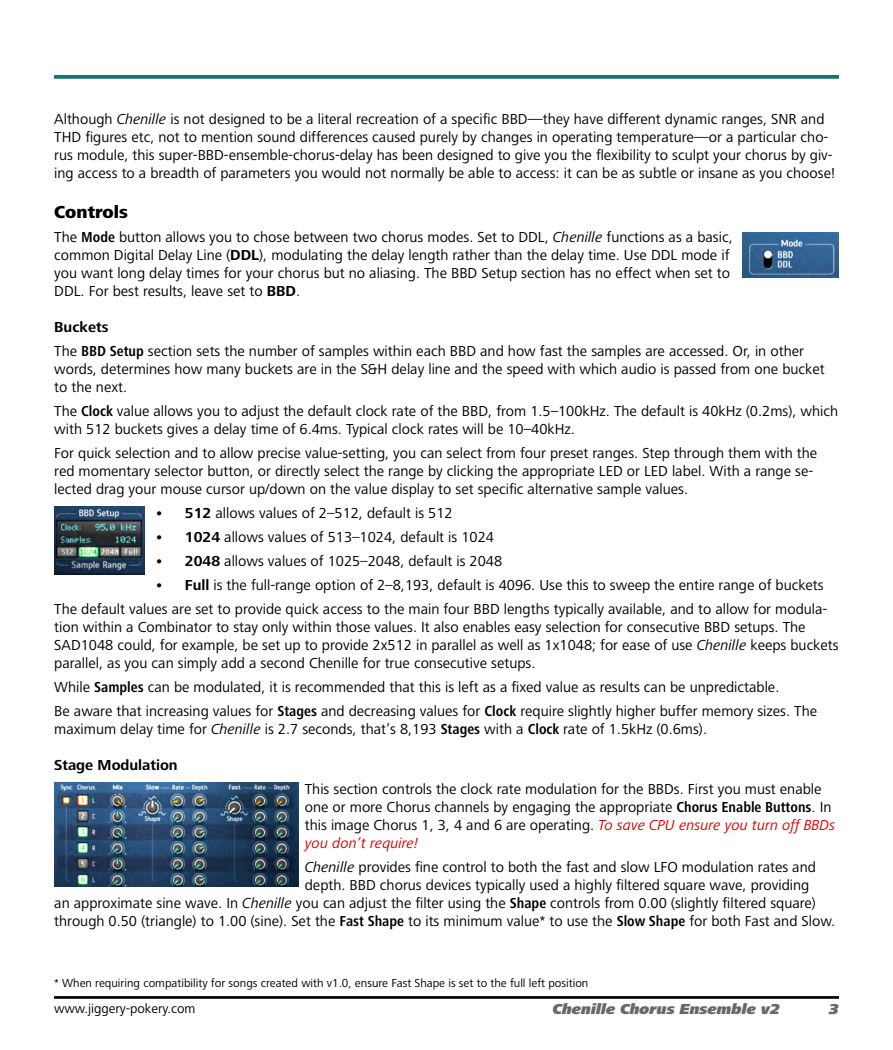
<style>
.page{position:relative;width:893px;height:1050px;background:#fff}
.page>*{position:absolute;margin:0;border:0;box-sizing:border-box;transform-origin:0 0}
.t1{font:800 18px "Frutiger Next LT";color:#000}
.t2{font:15px/18px "Frutiger Next LT";color:#000}
.t3{font:italic 900 15px "Frutiger Next LT";color:#67686b}
.t4{font:700 15px "Frutiger Next LT";color:#000}
.t5{font:13.5px "Frutiger Next LT";color:#000}
.t6{font:12px "Frutiger Next LT";color:#000}
.s1{font-style:italic}
.s2{font-weight:700;font-stretch:condensed}
.s3{font-weight:700}
.s4{font-style:italic;color:#d80000}
</style>
<div class="page">
<svg style="left:54px;top:75px;width:784px;height:4px;background:#1f7c78"></svg>
<hr style="left:54px;top:996px;width:784px;height:3px;background:#000">
<img style="left:54px;top:782px;width:244px;height:105px">
<img style="left:742px;top:233px;width:96px;height:44px">
<img style="left:54px;top:506px;width:91px;height:68px">
<p class="t2" style="left:54px;top:110px;width:782px">Although <span class="s1">Chenille</span> is not designed to be a literal recreation of a specific BBD—they have different dynamic ranges, SNR and THD figures etc, not to mention sound differences caused purely by changes in operating temperature—or a particular cho&shy;rus module, this super-BBD-ensemble-chorus-delay has been designed to give you the flexibility to sculpt your chorus by giv&shy;ing access to a breadth of parameters you would not normally be able to access: it can be as subtle or insane as you choose!</p>
<p class="t1" style="left:54px;top:202px;width:75px">Controls</p>
<p class="t2" style="left:54px;top:228px;width:679px">The <span class="s2">Mode</span> button allows you to chose between two chorus modes. Set to DDL, <span class="s1">Chenille</span> functions as a basic, common Digital Delay Line (<span class="s3">DDL</span>), modulating the delay length rather than the delay time. Use DDL mode if you want long delay times for your chorus but no aliasing. The BBD Setup section has no effect when set to DDL. For best results, leave set to <span class="s3">BBD</span>.</p>
<p class="t2" style="left:54px;top:315px;width:751px;line-height:24px"><span class="s3">Buckets<br></span>The <span class="s2">BBD Setup</span> section sets the number of samples within each BBD and how fast the samples are accessed. Or, in other</p>
<p class="t2" style="left:54px;top:360px;width:771px">words, determines how many buckets are in the S&amp;H delay line and the speed with which audio is passed from one bucket to the next.</p>
<p class="t2" style="left:54px;top:402px;width:785px">The <span class="s2">Clock</span> value allows you to adjust the default clock rate of the BBD, from 1.5–100kHz. The default is 40kHz (0.2ms), which with 512 buckets gives a delay time of 6.4ms. Typical clock rates will be 10–40kHz.</p>
<p class="t2" style="left:54px;top:444px;width:764px">For quick selection and to allow precise value-setting, you can select from four preset ranges. Step through them with the red momentary selector button, or directly select the range by clicking the appropriate LED or LED label. With a range se&shy;lected drag your mouse cursor up/down on the value display to set specific alternative sample values.</p>
<p class="t2" style="left:155px;top:504px;width:299px"><span class="s3">• 512</span> allows values of 2–512, default is 512</p>
<p class="t2" style="left:155px;top:528px;width:340px"><span class="s3">• 1024</span> allows values of 513–1024, default is 1024</p>
<p class="t2" style="left:155px;top:552px;width:348px"><span class="s3">• 2048</span> allows values of 1025–2048, default is 2048</p>
<p class="t2" style="left:54px;top:573px;width:774px;line-height:24px;text-align:right"><span class="s3">• Full</span> is the full-range option of 2–8,193, default is 4096. Use this to sweep the entire range of buckets<br>The default values are set to provide quick access to the main four BBD lengths typically available, and to allow for modula-</p>
<p class="t2" style="left:54px;top:618px;width:785px">tion within a Combinator to stay only within those values. It also enables easy selection for consecutive BBD setups. The<br>SAD1048 could, for example, be set up to provide 2x512 in parallel as well as 1x1048; for ease of use <span class="s1">Chenille</span> keeps buckets parallel, as you can simply add a second Chenille for true consecutive setups.</p>
<p class="t2" style="left:54px;top:675px;width:764px;line-height:24px">While <span class="s2">Samples</span> can be modulated, it is recommended that this is left as a fixed value as results can be unpredictable.<br>Be aware that increasing values for <span class="s2">Stages</span> and decreasing values for <span class="s2">Clock</span> require slightly higher buffer memory sizes. The</p>
<p class="t2" style="left:54px;top:720px;width:654px">maximum delay time for <span class="s1">Chenille</span> is 2.7 seconds, that’s 8,193 <span class="s2">Stages</span> with a <span class="s2">Clock</span> rate of 1.5kHz (0.6ms).</p>
<p class="t4" style="left:54px;top:756px;width:125px">Stage Modulation</p>
<p class="t2" style="left:304px;top:780px;width:531px">This section controls the clock rate modulation for the BBDs. First you must enable one or more Chorus channels by engaging the appropriate <span class="s2">Chorus Enable Buttons</span>. In this image Chorus 1, 3, 4 and 6 are operating. <span class="s4">To save CPU ensure you turn off BBDs you don’t require!</span></p>
<p class="t2" style="left:304px;top:858px;width:512px"><span class="s1">Chenille</span> provides fine control to both the fast and slow LFO modulation rates and</p>
<p class="t2" style="left:304px;top:876px;width:506px">depth. BBD chorus devices typically used a highly filtered square wave, providing</p>
<p class="t2" style="left:54px;top:894px;width:762px">an approximate sine wave. In <span class="s1">Chenille</span> you can adjust the filter using the <span class="s2">Shape</span> controls from 0.00 (slightly filtered square)</p>
<p class="t2" style="left:54px;top:912px;width:782px">through 0.50 (triangle) to 1.00 (sine). Set the <span class="s2">Fast Shape</span> to its minimum value* to use the <span class="s2">Slow Shape</span> for both Fast and Slow.</p>
<p class="t6" style="left:54px;top:976px;width:535px">* When requiring compatibility for songs created with v1.0, ensure Fast Shape is set to the full left position</p>
<p class="t5" style="left:54px;top:1001px;width:143px">www.jiggery-pokery.com</p>
<p class="t3" style="left:552px;top:1001px;width:229px">Chenille Chorus Ensemble v2</p>
<p class="t3" style="left:828px;top:1001px;width:11px">3</p>
</div>
